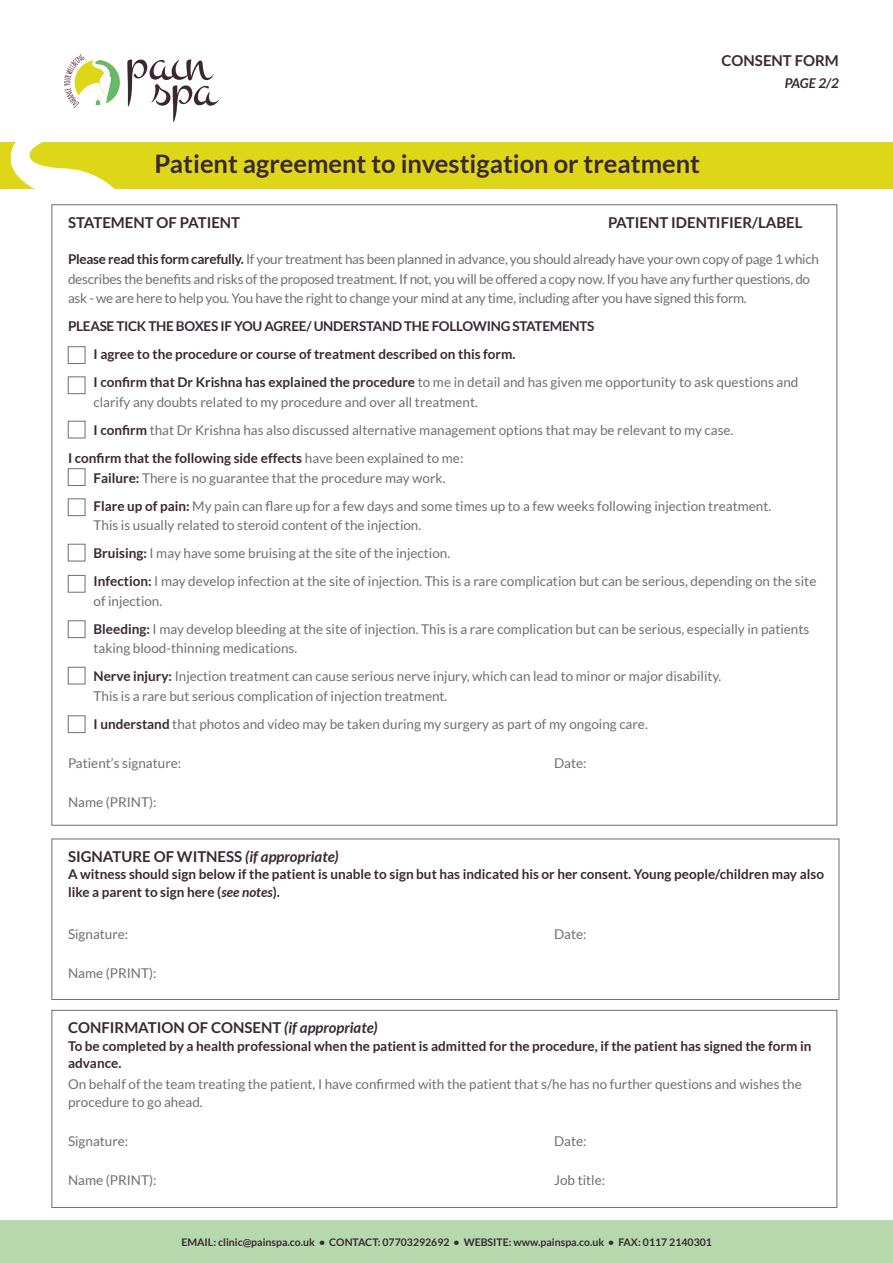
<style>
.page{position:relative;width:893px;height:1263px;background:#fff}
.page>*{position:absolute;margin:0;border:0;box-sizing:border-box;transform-origin:0 0}
.t1{font:700 25.5px "Lato";color:#3a2832}
.t2{font:700 15px "Lato";color:#3a2832}
.t3{font:13.5px/28px "Lato";color:#716f6f}
.t4{font:13.5px/19.5px "Lato";letter-spacing:-.02em;color:#716f6f}
.t5{font:700 13.5px/17.2px "Lato";color:#3a2832}
.t6{font:700 13.5px/28px "Lato";letter-spacing:-.02em;color:#3a2832}
.t7{font:italic 700 13.5px "Lato";color:#3a2832}
.t8{font:700 10.5px "Lato";color:#3a2832}
.s1{font-weight:700;color:#3a2832}
.s2{font-weight:400;color:#716f6f}
.s3{font-style:italic}
</style>
<div class="page">
<div style="left:0;top:142px;width:893px;height:47px;background:#ded618"></div>
<svg style="left:127px;top:60px;width:92px;height:62px"></svg>
<svg style="left:64px;top:54px;width:56px;height:54px"></svg>
<svg style="left:10px;top:142px;width:145px;height:332px"></svg>
<div style="left:52px;top:839px;width:787px;height:161px;border:1px solid #716f6f"></div>
<div style="left:52px;top:1010px;width:785px;height:198px;border:1px solid #716f6f"></div>
<div style="left:0;top:1220px;width:893px;height:43px;background:#b5d8ad"></div>
<div style="left:68px;top:347px;width:17px;height:17px;border:1px solid #716f6f"></div>
<div style="left:68px;top:377px;width:17px;height:17px;border:1px solid #716f6f"></div>
<div style="left:68px;top:421px;width:17px;height:17px;border:1px solid #716f6f"></div>
<div style="left:68px;top:468px;width:17px;height:18px;border:1px solid #716f6f"></div>
<div style="left:68px;top:499px;width:17px;height:17px;border:1px solid #716f6f"></div>
<div style="left:68px;top:544px;width:17px;height:17px;border:1px solid #716f6f"></div>
<div style="left:68px;top:575px;width:17px;height:17px;border:1px solid #716f6f"></div>
<div style="left:68px;top:621px;width:17px;height:17px;border:1px solid #716f6f"></div>
<div style="left:68px;top:667px;width:17px;height:17px;border:1px solid #716f6f"></div>
<div style="left:68px;top:716px;width:17px;height:17px;border:1px solid #716f6f"></div>
<p class="t2" style="left:722px;top:52px;width:119px">CONSENT FORM</p>
<p class="t7" style="left:785px;top:75px;width:56px">PAGE 2/2</p>
<h1 class="t1" style="left:155px;top:149px;width:547px">Patient agreement to investigation or treatment</h1>
<p class="t2" style="left:68px;top:214px;width:174px">STATEMENT OF PATIENT</p>
<p class="t2" style="left:608px;top:214px;width:196px">PATIENT IDENTIFIER/LABEL</p>
<p class="t4" style="left:68px;top:250px;width:752px"><span class="s1">Please read this form carefully.</span> If your treatment has been planned in advance, you should already have your own copy of page 1 which describes the benefits and risks of the proposed treatment. If not, you will be offered a copy now. If you have any further questions, do ask - we are here to help you. You have the right to change your mind at any time, including after you have signed this form.</p>
<p class="t6" style="left:94px;top:312px;width:706px;text-indent:-25px">PLEASE TICK THE BOXES IF YOU AGREE/ UNDERSTAND THE FOLLOWING STATEMENTS<br>I agree to the procedure or course of treatment described on this form.<br>I confirm that Dr Krishna has explained the procedure <span class="s2">to me in detail and has given me opportunity to ask questions and</span></p>
<p class="t3" style="left:94px;top:388px;width:386px">clarify any doubts related to my procedure and over all treatment.</p>
<p class="t3" style="left:94px;top:416px;width:641px"><span class="s1">I confirm</span> that Dr Krishna has also discussed alternative management options that may be relevant to my case.</p>
<p class="t5" style="left:68px;top:449px;width:397px">I confirm that the following side effects <span class="s2">have been explained to me:</span></p>
<p class="t3" style="left:94px;top:463px;width:679px"><span class="s1">Failure:</span> There is no guarantee that the procedure may work.<br><span class="s1">Flare up of pain:</span> My pain can flare up for a few days and some times up to a few weeks following injection treatment.</p>
<p class="t3" style="left:94px;top:511px;width:724px">This is usually related to steroid content of the injection.<br><span class="s1">Bruising:</span> I may have some bruising at the site of the injection.<br><span class="s1">Infection:</span> I may develop infection at the site of injection. This is a rare complication but can be serious, depending on the site</p>
<p class="t3" style="left:94px;top:586px;width:717px">of injection.<br><span class="s1">Bleeding:</span> I may develop bleeding at the site of injection. This is a rare complication but can be serious, especially in patients</p>
<p class="t3" style="left:94px;top:634px;width:629px">taking blood-thinning medications.<br><span class="s1">Nerve injury:</span> Injection treatment can cause serious nerve injury, which can lead to minor or major disability.</p>
<p class="t3" style="left:94px;top:681px;width:556px">This is a rare but serious complication of injection treatment.<br><span class="s1">I understand</span> that photos and video may be taken during my surgery as part of my ongoing care.</p>
<p class="t3" style="left:68px;top:749px;width:115px">Patient’s signature:</p>
<p class="t3" style="left:554px;top:749px;width:34px">Date:</p>
<p class="t3" style="left:68px;top:788px;width:90px">Name (PRINT):</p>
<p class="t2" style="left:68px;top:848px;width:272px">SIGNATURE OF WITNESS <span class="s3">(if appropriate)</span></p>
<p class="t5" style="left:68px;top:865px;width:757px">A witness should sign below if the patient is unable to sign but has indicated his or her consent. Young people/children may also like a parent to sign here (<span class="s3">see notes</span>).</p>
<p class="t3" style="left:68px;top:920px;width:62px">Signature:</p>
<p class="t3" style="left:554px;top:920px;width:34px">Date:</p>
<p class="t3" style="left:68px;top:959px;width:90px">Name (PRINT):</p>
<p class="t2" style="left:68px;top:1019px;width:311px">CONFIRMATION OF CONSENT <span class="s3">(if appropriate)</span></p>
<p class="t5" style="left:68px;top:1037px;width:745px">To be completed by a health professional when the patient is admitted for the procedure, if the patient has signed the form in advance.</p>
<p class="t3" style="left:68px;top:1076px;width:735px;line-height:17.2px">On behalf of the team treating the patient, I have confirmed with the patient that s/he has no further questions and wishes the procedure to go ahead.</p>
<p class="t3" style="left:68px;top:1127px;width:62px">Signature:</p>
<p class="t3" style="left:554px;top:1127px;width:34px">Date:</p>
<p class="t3" style="left:68px;top:1166px;width:90px">Name (PRINT):</p>
<p class="t3" style="left:554px;top:1166px;width:53px">Job title:</p>
<p class="t8" style="left:181px;top:1236px;width:532px">EMAIL: clinic@painspa.co.uk • CONTACT: 07703292692 • WEBSITE: www.painspa.co.uk • FAX: 0117 2140301</p>
</div>
